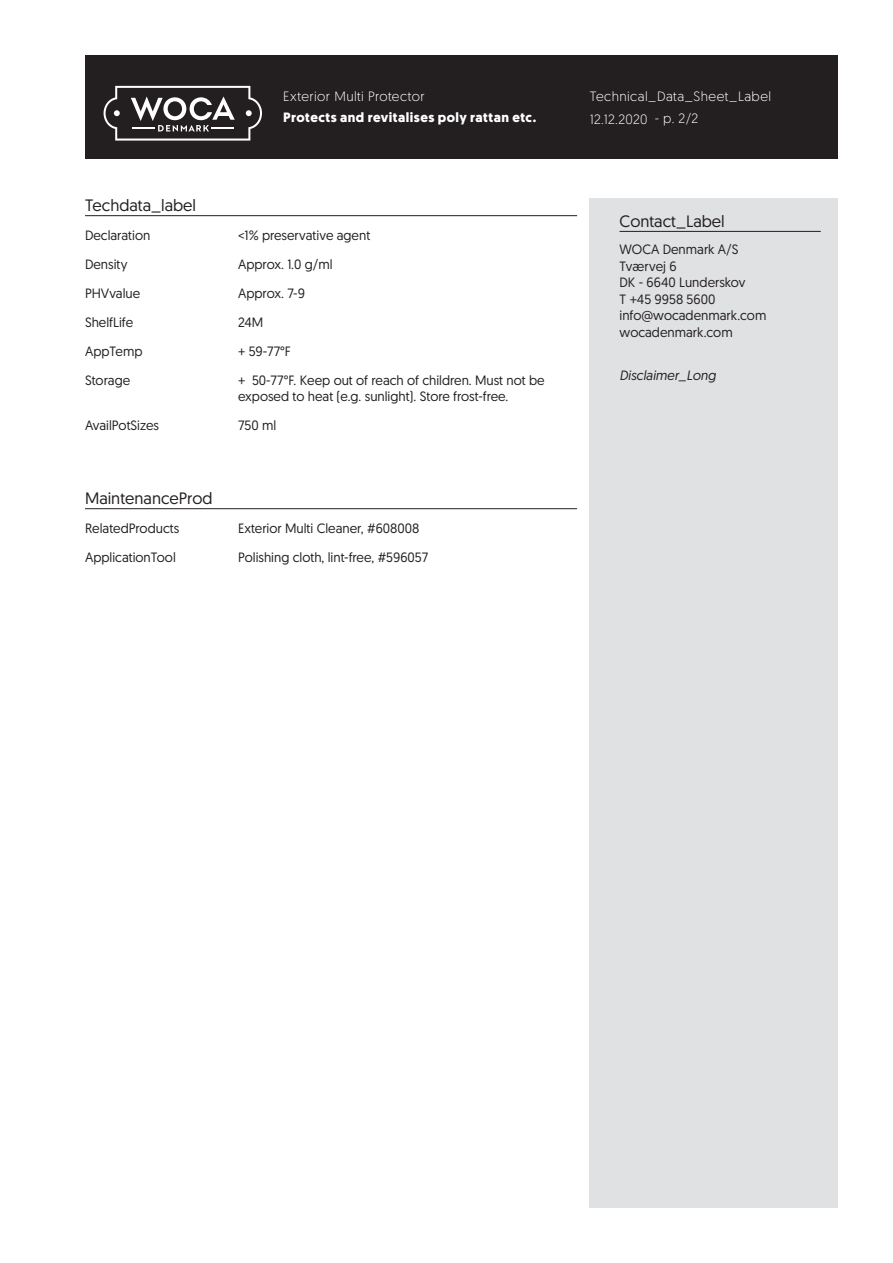
<style>
.page{position:relative;width:893px;height:1263px;background:#fff}
.page>*{position:absolute;margin:0;border:0;box-sizing:border-box;transform-origin:0 0}
.skyBodyHdn{font:16.5px "Geomanist";color:#231f20}
.skyContactHdnBodytex{font:16.5px "Geomanist";color:#231f20}
.skyBodyTxt{font:13.5px/16.5px "Geomanist";color:#231f20}
.skyBodyCap{font:13.5px "Geomanist";color:#231f20}
.skyWhiteHdnBodytext{font:300 13.5px "Geomanist";letter-spacing:.03em;color:#fff}
.skyWhiteBoldHdnBodyt{font:700 13.5px "Geomanist";letter-spacing:.035em;color:#fff}
.skyDisclaimerTxtBody{font:italic 13.5px "Geomanist";color:#231f20}
</style>
<div class="page">
<div style="left:85px;top:55px;width:753px;height:104px;background:#231f20"></div>
<div style="left:590px;top:198px;width:248px;height:1010px;background:#e0e1e3"></div>
<hr style="left:619px;top:231px;width:202px;height:1px;background:#231f20">
<hr style="left:85px;top:215px;width:492px;height:1px;background:#231f20">
<hr style="left:85px;top:508px;width:492px;height:1px;background:#231f20">
<svg style="left:104px;top:86px;width:158px;height:55px"></svg>
<p class="skyWhiteHdnBodytext" style="left:283px;top:87px;width:143px">Exterior Multi Protector</p>
<p class="skyWhiteBoldHdnBodyt" style="left:283px;top:108px;width:254px">Protects and revitalises poly rattan etc.</p>
<p class="skyBodyHdn" style="left:85px;top:195px;width:113px">Techdata_label</p>
<p class="skyBodyCap" style="left:85px;top:227px;width:67px">Declaration</p>
<p class="skyBodyTxt" style="left:238px;top:227px;width:134px">&lt;1% preservative agent</p>
<p class="skyBodyCap" style="left:85px;top:255px;width:44px">Density</p>
<p class="skyBodyTxt" style="left:238px;top:256px;width:96px">Approx. 1.0 g/ml</p>
<p class="skyBodyCap" style="left:85px;top:284px;width:57px">PHVvalue</p>
<p class="skyBodyTxt" style="left:238px;top:284px;width:68px">Approx. 7-9</p>
<p class="skyBodyCap" style="left:85px;top:313px;width:50px">ShelfLife</p>
<p class="skyBodyTxt" style="left:238px;top:313px;width:27px">24M</p>
<p class="skyBodyCap" style="left:85px;top:342px;width:59px">AppTemp</p>
<p class="skyBodyTxt" style="left:238px;top:342px;width:55px">+ 59-77°F</p>
<p class="skyBodyCap" style="left:85px;top:371px;width:47px">Storage</p>
<p class="skyBodyTxt" style="left:238px;top:371px;width:308px">+ 50-77°F. Keep out of reach of children. Must not be exposed to heat (e.g. sunlight). Store frost-free.</p>
<p class="skyBodyCap" style="left:85px;top:416px;width:76px">AvailPotSizes</p>
<p class="skyBodyTxt" style="left:238px;top:416px;width:40px">750 ml</p>
<p class="skyBodyHdn" style="left:85px;top:488px;width:129px">MaintenanceProd</p>
<p class="skyBodyCap" style="left:85px;top:520px;width:96px">RelatedProducts</p>
<p class="skyBodyTxt" style="left:238px;top:520px;width:183px">Exterior Multi Cleaner, #608008</p>
<p class="skyBodyCap" style="left:85px;top:548px;width:92px">ApplicationTool</p>
<p class="skyBodyTxt" style="left:238px;top:549px;width:192px">Polishing cloth, lint-free, #596057</p>
<p class="skyWhiteHdnBodytext" style="left:590px;top:87px;width:183px">Technical_Data_Sheet_Label</p>
<p class="skyWhiteHdnBodytext" style="left:590px;top:110px;width:59px">12.12.2020</p>
<p class="skyWhiteHdnBodytext" style="left:655px;top:110px;width:45px">- p. 2/2</p>
<p class="skyContactHdnBodytex" style="left:619px;top:210px;width:107px">Contact_Label</p>
<p class="skyBodyTxt" style="left:619px;top:241px;width:121px">WOCA Denmark A/S</p>
<p class="skyBodyTxt" style="left:619px;top:257px;width:59px">Tværvej 6</p>
<p class="skyBodyTxt" style="left:619px;top:274px;width:127px">DK - 6640 Lunderskov</p>
<p class="skyBodyTxt" style="left:619px;top:290px;width:97px">T +45 9958 5600</p>
<p class="skyBodyTxt" style="left:619px;top:307px;width:148px">info@wocadenmark.com</p>
<p class="skyBodyTxt" style="left:619px;top:323px;width:115px">wocadenmark.com</p>
<p class="skyDisclaimerTxtBody" style="left:619px;top:366px;width:98px">Disclaimer_Long</p>
</div>
